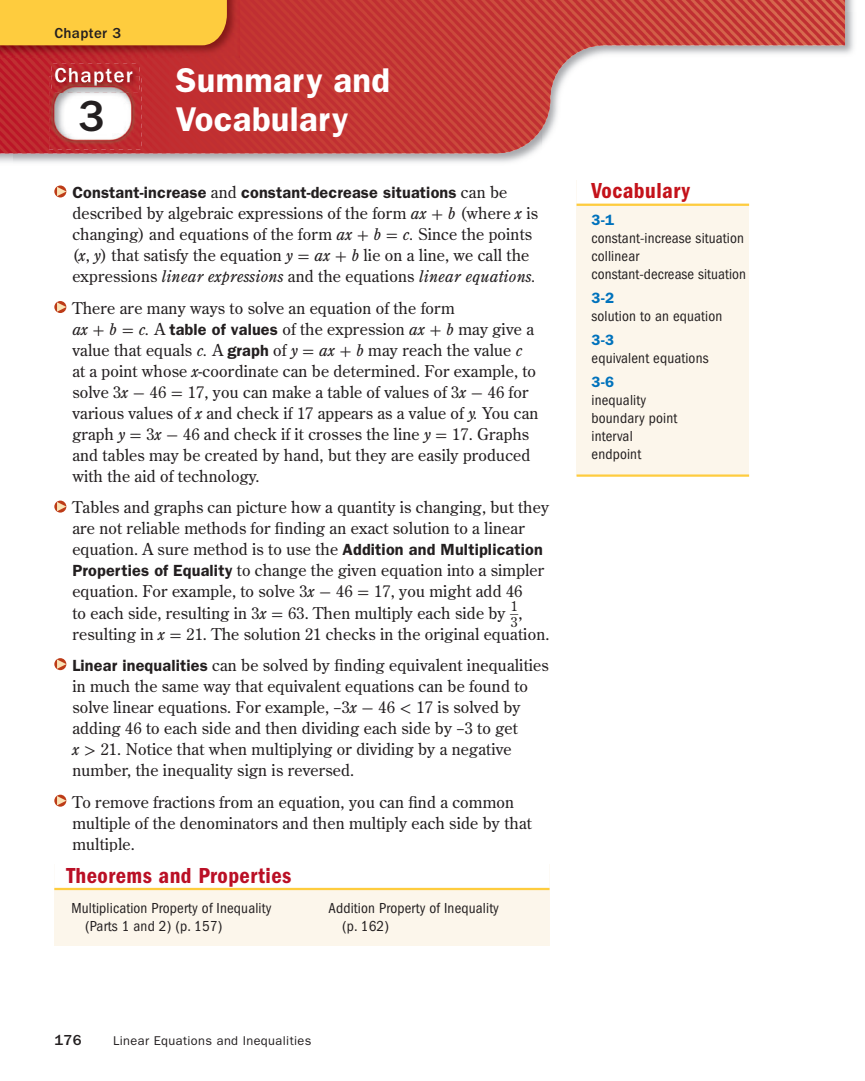
<style>
.page{position:relative;width:865px;height:1081px;background:#fff}
.page>*{position:absolute;margin:0;border:0;box-sizing:border-box;transform-origin:0 0}
.t1{font:500 45px "ITC Franklin Gothic Std";color:#231f20}
.t2{font:600 34.5px "ITC Franklin Gothic Std";letter-spacing:.01em;color:#fff}
.t3{font:22.5px "ITC Franklin Gothic Std Dm Cd";letter-spacing:.02em;color:#ba0f25}
.t4{font:22.5px "ITC Franklin Gothic Std Dm Cd";letter-spacing:.02em;color:#c4121a}
.t5{font:500 21px "ITC Franklin Gothic Std";letter-spacing:.06em;color:#fff}
.t6{font:16.2px/21px "Century Old Style Std";letter-spacing:.01em;color:#231f20}
.t7{font:condensed 15px/18px "ITC Franklin Gothic Std";letter-spacing:.01em;color:#231f20}
.t8{font:500 15px "ITC Franklin Gothic Std";letter-spacing:.025em;color:#231f20}
.t9{font:13.8px "Century Old Style Std";color:#231f20}
.t10{font:12.75px "ITC Franklin Gothic Std";letter-spacing:.03em;color:#231f20}
.s1{font-family:"ITC Franklin Gothic Std";font-weight:600}
.s2{font-style:italic}
.s3{font-family:"Uni Math"}
.s4{font-weight:600;font-stretch:normal;color:#0072bc}
</style>
<div class="page">
<svg style="left:845px;top:0;width:9px;height:12px"></svg>
<img style="left:0;top:153px;width:14px;height:10px">
<img style="left:845px;top:12px;width:9px;height:42px">
<img style="left:14px;top:153px;width:518px;height:10px">
<img style="left:0;top:0;width:845px;height:153px">
<img style="left:51px;top:64px;width:89px;height:12px">
<img style="left:55px;top:68px;width:78px;height:8px">
<img style="left:0;top:0;width:239px;height:58px">
<img style="left:49px;top:76px;width:92px;height:74px">
<img style="left:55px;top:76px;width:78px;height:10px">
<svg style="left:54px;top:185px;width:12px;height:12px"></svg>
<svg style="left:57px;top:187px;width:9px;height:9px"></svg>
<svg style="left:54px;top:301px;width:12px;height:12px"></svg>
<svg style="left:57px;top:302px;width:9px;height:10px"></svg>
<svg style="left:54px;top:500px;width:12px;height:12px"></svg>
<svg style="left:57px;top:502px;width:9px;height:9px"></svg>
<svg style="left:54px;top:658px;width:12px;height:12px"></svg>
<svg style="left:57px;top:659px;width:9px;height:10px"></svg>
<svg style="left:54px;top:794px;width:12px;height:12px"></svg>
<svg style="left:57px;top:796px;width:9px;height:9px"></svg>
<div style="left:54px;top:864px;width:495px;height:82px;background:#fcf6eb"></div>
<div style="left:54px;top:852px;width:495px;height:36px;background:#fff"></div>
<hr style="left:54px;top:888px;width:495px;height:2px;background:#fecc3e">
<div style="left:576px;top:180px;width:173px;height:296px;background:#fcf6eb"></div>
<div style="left:576px;top:168px;width:173px;height:36px;background:#fff"></div>
<hr style="left:576px;top:204px;width:173px;height:2px;background:#fecc3e">
<hr style="left:576px;top:474px;width:173px;height:3px;background:#fecc3e">
<div style="left:0;top:0;width:227px;height:45px;background:#fecc3e"></div>
<p class="t8" style="left:54px;top:28px;width:68px">Chapter 3</p>
<p class="t5" style="left:54px;top:68px;width:80px">Chapter</p>
<p class="t2" style="left:176px;top:68px;width:216px">Summary and</p>
<p class="t1" style="left:79px;top:100px;width:28px">3</p>
<p class="t2" style="left:176px;top:107px;width:174px">Vocabulary</p>
<p class="t6" style="left:72px;top:183px;width:467px"><span class="s1">Constant-increase</span> and <span class="s1">constant-decrease situations</span> can be described by algebraic expressions of the form <span class="s2">ax</span> <span class="s3">+</span> <span class="s2">b</span> (where <span class="s2">x</span> is changing) and equations of the form <span class="s2">ax</span> <span class="s3">+</span> <span class="s2">b</span> <span class="s3">=</span> <span class="s2">c.</span> Since the points (<span class="s2">x</span>, <span class="s2">y</span>) that satisfy the equation <span class="s2">y</span> <span class="s3">=</span> <span class="s2">ax</span> <span class="s3">+</span> <span class="s2">b</span> lie on a line, we call the expressions <span class="s2">linear expressions</span> and the equations <span class="s2">linear equations.</span></p>
<p class="t6" style="left:72px;top:298px;width:467px">There are many ways to solve an equation of the form<br><span class="s2">ax</span> <span class="s3">+</span> <span class="s2">b</span> <span class="s3">=</span> <span class="s2">c.</span> A <span class="s1">table of values</span> of the expression <span class="s2">ax</span> <span class="s3">+</span> <span class="s2">b</span> may give a value that equals <span class="s2">c.</span> A <span class="s1">graph</span> of <span class="s2">y</span> <span class="s3">=</span> <span class="s2">ax</span> <span class="s3">+</span> <span class="s2">b</span> may reach the value <span class="s2">c </span>at a point whose <span class="s2">x</span>-coordinate can be determined. For example, to solve 3<span class="s2">x</span> <span class="s3">-</span> 46 <span class="s3">=</span> 17, you can make a table of values of 3<span class="s2">x</span> <span class="s3">-</span> 46 for various values of <span class="s2">x</span> and check if 17 appears as a value of <span class="s2">y.</span> You can graph <span class="s2">y</span> <span class="s3">=</span> 3<span class="s2">x</span> <span class="s3">-</span> 46 and check if it crosses the line <span class="s2">y</span> <span class="s3">=</span> 17. Graphs and tables may be created by hand, but they are easily produced with the aid of technology.</p>
<p class="t6" style="left:72px;top:498px;width:478px">Tables and graphs can picture how a quantity is changing, but they are not reliable methods for finding an exact solution to a linear equation. A sure method is to use the <span class="s1">Addition and Multiplication Properties of Equality</span> to change the given equation into a simpler equation. For example, to solve 3<span class="s2">x</span> <span class="s3">-</span> 46 <span class="s3">=</span> 17, you might add 46<br>to each side, resulting in 3<span class="s2">x</span> <span class="s3">=</span> 63. Then multiply each side by <sup>__</sup><sup>1</sup>,</p>
<p class="t9" style="left:511px;top:616px;width:8px">3</p>
<p class="t6" style="left:72px;top:619px;width:479px;line-height:31.5px">resulting in <span class="s2">x</span> <span class="s3">=</span> 21. The solution 21 checks in the original equation.<br><span class="s1">Linear inequalities</span> can be solved by finding equivalent inequalities</p>
<p class="t6" style="left:72px;top:676px;width:457px">in much the same way that equivalent equations can be found to solve linear equations. For example, −3<span class="s2">x</span> <span class="s3">-</span> 46 <span class="s3">&lt;</span> 17 is solved by adding 46 to each side and then dividing each side by −3 to get <span class="s2">x</span> <span class="s3">&gt;</span> 21. Notice that when multiplying or dividing by a negative number, the inequality sign is reversed.</p>
<p class="t6" style="left:72px;top:792px;width:461px">To remove fractions from an equation, you can find a common multiple of the denominators and then multiply each side by that multiple.</p>
<p class="t3" style="left:66px;top:867px;width:227px">Theorems and Properties</p>
<p class="t7" style="left:85px;top:900px;width:188px;text-indent:-14px">Multiplication Property of Inequality (Parts 1 and 2) (p. 157)</p>
<p class="t7" style="left:342px;top:900px;width:158px;text-indent:-14px">Addition Property of Inequality (p. 162)</p>
<p class="t8" style="left:54px;top:1034px;width:29px">176</p>
<p class="t10" style="left:113px;top:1036px;width:200px">Linear Equations and Inequalities</p>
<p class="t4" style="left:591px;top:183px;width:100px">Vocabulary</p>
<p class="t7" style="left:591px;top:212px;width:156px"><span class="s4">3-1<br></span>constant-increase situation collinear<br>constant-decrease situation</p>
<p class="t7" style="left:591px;top:290px;width:132px"><span class="s4">3-2<br></span>solution to an equation</p>
<p class="t7" style="left:591px;top:332px;width:119px"><span class="s4">3-3<br></span>equivalent equations</p>
<p class="t7" style="left:591px;top:374px;width:87px"><span class="s4">3-6<br></span>inequality boundary point interval endpoint</p>
</div>
